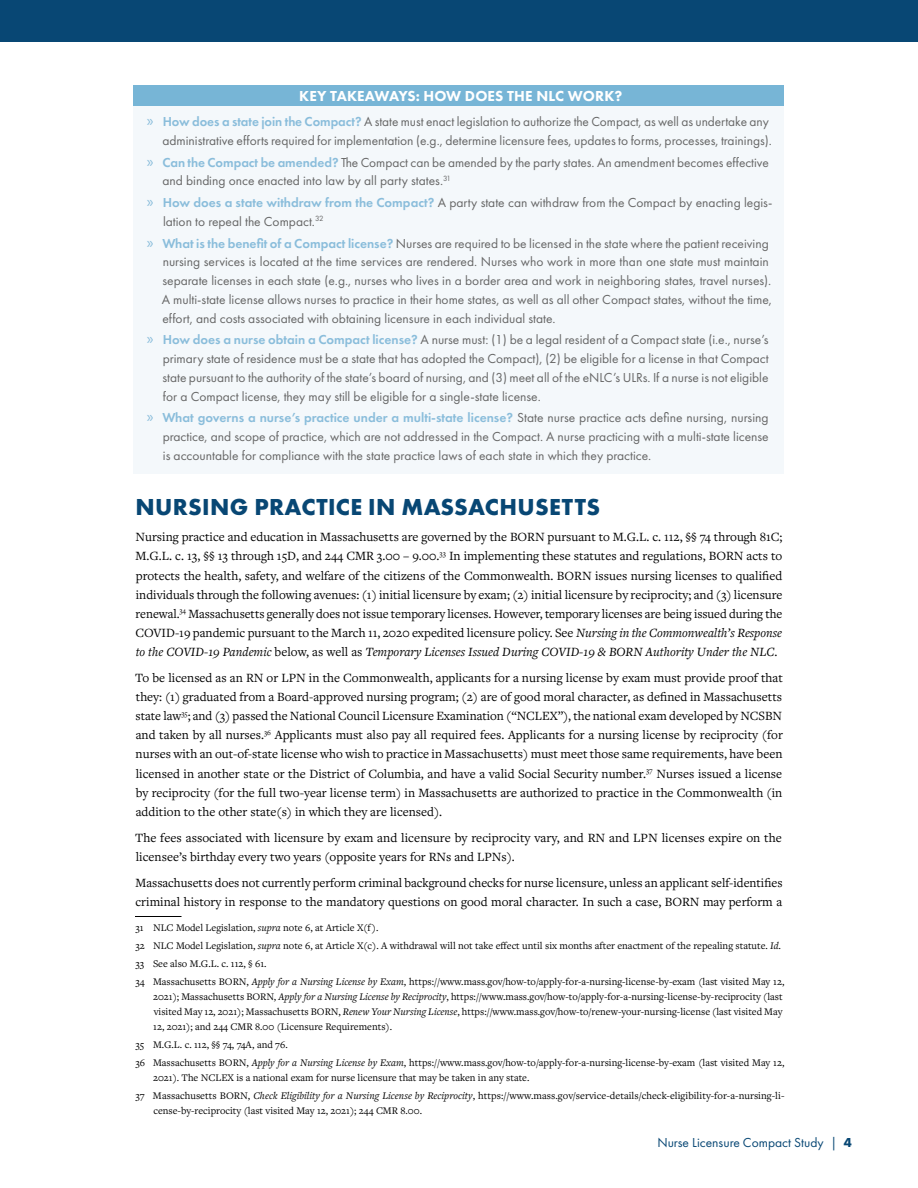
<style>
.page{position:relative;width:918px;height:1188px;background:#fff}
.page>*{position:absolute;margin:0;border:0;box-sizing:border-box;transform-origin:0 0}
.t1{font:700 24px "Futura PT";letter-spacing:.015em;color:#084774}
.key_takeaways_H1{font:800 15px "Futura PT";letter-spacing:.01em;color:#fff}
.t2{font:13.5px/18.8px "Futura PT";color:#666}
.t3{font:13.5px "Futura PT";color:#084774}
.body{font:13.2px/19.2px "Freight Text Pro";color:#000;text-align:justify}
.footnotes{font:10.5px/15px "Freight Text Pro";color:#000}
.s1{font-family:"Myriad Pro";font-size:16.2px;color:#8abddb}
.s2{font-weight:600;color:#8abddb}
.s3{font-style:italic}
.s4{font-weight:700}
</style>
<div class="page">
<div style="left:0;top:0;width:918px;height:42px;background:#084774"></div>
<div style="left:134px;top:86px;width:650px;height:20px;background:#77b5d6"></div>
<div style="left:134px;top:107px;width:650px;height:52px;background:#f4f8fb"></div>
<div style="left:134px;top:147px;width:650px;height:52px;background:#f4f8fb"></div>
<div style="left:134px;top:188px;width:650px;height:52px;background:#f4f8fb"></div>
<div style="left:134px;top:228px;width:650px;height:108px;background:#f4f8fb"></div>
<div style="left:134px;top:325px;width:650px;height:89px;background:#f4f8fb"></div>
<div style="left:134px;top:403px;width:650px;height:71px;background:#f4f8fb"></div>
<hr style="left:135px;top:916px;width:47px;height:1px;background:#000">
<h2 class="key_takeaways_H1" style="left:299px;top:87px;width:325px">KEY TAKEAWAYS: HOW DOES THE NLC WORK?</h2>
<p class="t2" style="left:147px;top:112px;width:626px;text-align:right"><span class="s1">»</span> <span class="s2">How does a state join the Compact?</span> A state must enact legislation to authorize the Compact, as well as undertake any administrative efforts required for implementation (e.g., determine licensure fees, updates to forms, processes, trainings).</p>
<p class="t2" style="left:162px;top:153px;width:608px;text-indent:-15px"><span class="s1">»</span> <span class="s2">Can the Compact be amended?</span> The Compact can be amended by the party states. An amendment becomes effective and binding once enacted into law by all party states.<sup>31</sup></p>
<p class="t2" style="left:163px;top:193px;width:611px;text-indent:-16px"><span class="s1">»</span> <span class="s2">How does a state withdraw from the Compact?</span> A party state can withdraw from the Compact by enacting legis&shy;lation to repeal the Compact.<sup>32</sup></p>
<p class="t2" style="left:162px;top:234px;width:612px;text-indent:-15px"><span class="s1">»</span> <span class="s2">What is the benefit of a Compact license?</span> Nurses are required to be licensed in the state where the patient receiving nursing services is located at the time services are rendered. Nurses who work in more than one state must maintain separate licenses in each state (e.g., nurses who lives in a border area and work in neighboring states, travel nurses).<br>A multi-state license allows nurses to practice in their home states, as well as all other Compact states, without the time, effort, and costs associated with obtaining licensure in each individual state.</p>
<p class="t2" style="left:162px;top:331px;width:608px;text-align:justify;text-indent:-16px"><span class="s1">»</span> <span class="s2">How does a nurse obtain a Compact license?</span> A nurse must: (1) be a legal resident of a Compact state (i.e., nurse’s primary state of residence must be a state that has adopted the Compact), (2) be eligible for a license in that Compact state pursuant to the authority of the state’s board of nursing, and (3) meet all of the eNLC’s ULRs. If a nurse is not eligible for a Compact license, they may still be eligible for a single-state license.</p>
<p class="t2" style="left:163px;top:409px;width:608px;text-align:justify;text-indent:-16px"><span class="s1">»</span> <span class="s2">What governs a nurse’s practice under a multi-state license?</span> State nurse practice acts define nursing, nursing practice, and scope of practice, which are not addressed in the Compact. A nurse practicing with a multi-state license is accountable for compliance with the state practice laws of each state in which they practice.</p>
<h1 class="t1" style="left:135px;top:492px;width:466px">NURSING PRACTICE IN MASSACHUSETTS</h1>
<p class="body" style="left:135px;top:527px;width:649px">Nursing practice and education in Massachusetts are governed by the BORN pursuant to M.G.L. c. 112, §§ 74 through 81C; M.G.L. c. 13, §§ 13 through 15D, and 244 CMR 3.00 – 9.00.<sup>33</sup> In implementing these statutes and regulations, BORN acts to protects the health, safety, and welfare of the citizens of the Commonwealth. BORN issues nursing licenses to qualified individuals through the following avenues: (1) initial licensure by exam; (2) initial licensure by reciprocity; and (3) licensure renewal.<sup>34</sup> Massachusetts generally does not issue temporary licenses. However, temporary licenses are being issued during the COVID-19 pandemic pursuant to the March 11, 2020 expedited licensure policy. See <span class="s3">Nursing in the Commonwealth’s Response to the COVID-19 Pandemic</span> below, as well as <span class="s3">Temporary Licenses Issued During COVID-19 &amp; BORN Authority Under the NLC</span>.</p>
<p class="body" style="left:135px;top:668px;width:649px">To be licensed as an RN or LPN in the Commonwealth, applicants for a nursing license by exam must provide proof that they: (1) graduated from a Board-approved nursing program; (2) are of good moral character, as defined in Massachusetts state law<sup>35</sup>; and (3) passed the National Council Licensure Examination (“NCLEX”), the national exam developed by NCSBN and taken by all nurses.<sup>36</sup> Applicants must also pay all required fees. Applicants for a nursing license by reciprocity (for nurses with an out-of-state license who wish to practice in Massachusetts) must meet those same requirements, have been licensed in another state or the District of Columbia, and have a valid Social Security number.<sup>37</sup> Nurses issued a license by reciprocity (for the full two-year license term) in Massachusetts are authorized to practice in the Commonwealth (in addition to the other state(s) in which they are licensed).</p>
<p class="body" style="left:135px;top:827px;width:648px">The fees associated with licensure by exam and licensure by reciprocity vary, and RN and LPN licenses expire on the licensee’s birthday every two years (opposite years for RNs and LPNs).</p>
<p class="body" style="left:136px;top:872px;width:649px">Massachusetts does not currently perform criminal background checks for nurse licensure, unless an applicant self-identifies criminal history in response to the mandatory questions on good moral character. In such a case, BORN may perform a</p>
<p class="footnotes" style="left:135px;top:920px;width:245px">31 NLC Model Legislation, <span class="s3">supra</span> note 6, at Article X(f).</p>
<p class="footnotes" style="left:135px;top:938px;width:647px">32 NLC Model Legislation, <span class="s3">supra</span> note 6, at Article X(c). A withdrawal will not take effect until six months after enactment of the repealing statute. <span class="s3">Id.</span></p>
<p class="footnotes" style="left:135px;top:956px;width:133px">33 See also M.G.L. c. 112, § 61.</p>
<p class="footnotes" style="left:153px;top:974px;width:633px;text-indent:-18px">34 Massachusetts BORN, <span class="s3">Apply for a Nursing License by Exam</span>, https://www.mass.gov/how-to/apply-for-a-nursing-license-by-exam (last visited May 12, 2021); Massachusetts BORN, <span class="s3">Apply for a Nursing License by Reciprocity</span>, https://www.mass.gov/how-to/apply-for-a-nursing-license-by-reciprocity (last visited May 12, 2021); Massachusetts BORN, <span class="s3">Renew Your Nursing License</span>, https://www.mass.gov/how-to/renew-your-nursing-license (last visited May 12, 2021); and 244 CMR 8.00 (Licensure Requirements).</p>
<p class="footnotes" style="left:135px;top:1037px;width:154px">35 M.G.L. c. 112, §§ 74, 74A, and 76.</p>
<p class="footnotes" style="left:153px;top:1055px;width:633px;text-indent:-18px">36 Massachusetts BORN, <span class="s3">Apply for a Nursing License by Exam</span>, https://www.mass.gov/how-to/apply-for-a-nursing-license-by-exam (last visited May 12,<br>2021). The NCLEX is a national exam for nurse licensure that may be taken in any state.</p>
<p class="footnotes" style="left:153px;top:1088px;width:633px;text-indent:-18px">37 Massachusetts BORN, <span class="s3">Check Eligibility for a Nursing License by Reciprocity</span>, https://www.mass.gov/service-details/check-eligibility-for-a-nursing-li&shy;cense-by-reciprocity (last visited May 12, 2021); 244 CMR 8.00.</p>
<p class="t3" style="left:657px;top:1135px;width:196px">Nurse Licensure Compact Study | <span class="s4">4</span></p>
</div>
